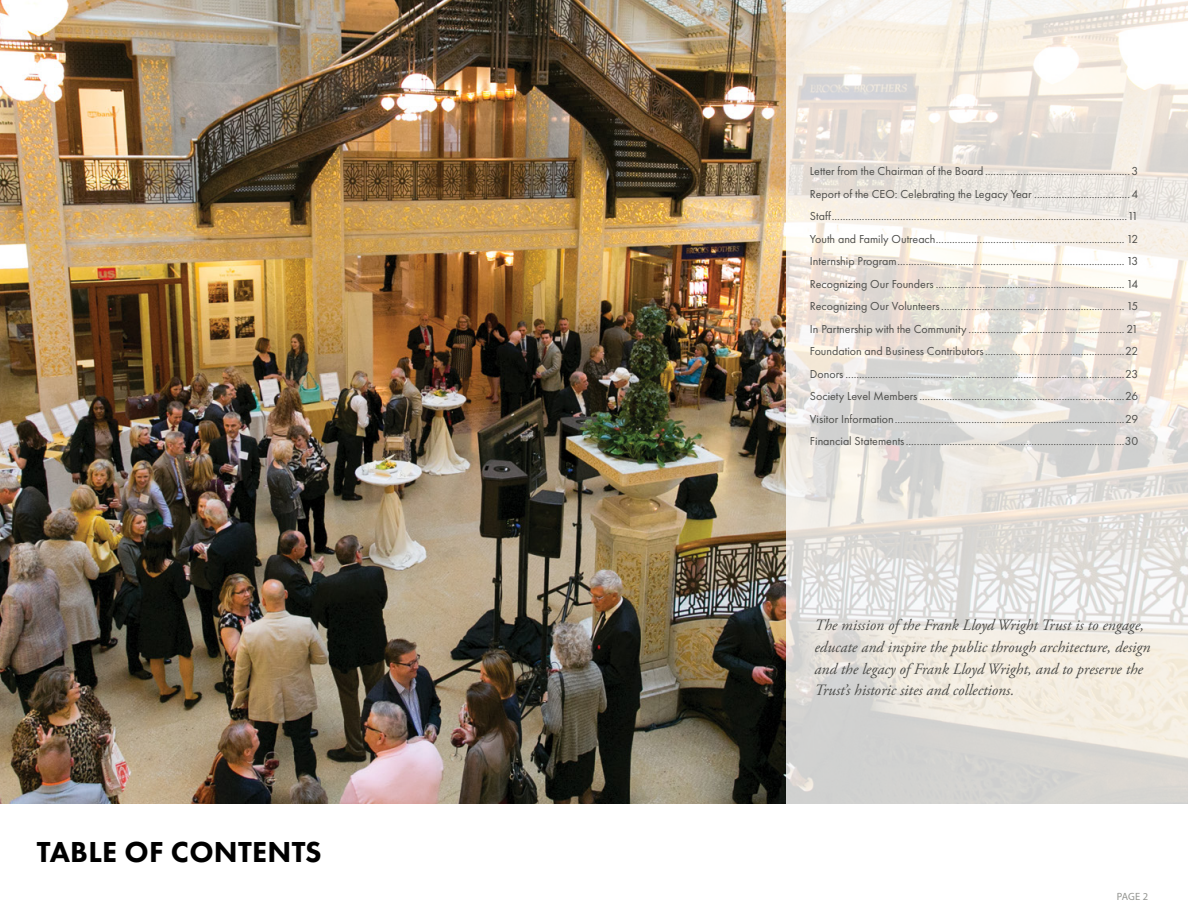
<style>
.page{position:relative;width:1188px;height:918px;background:#fff}
.page>*{position:absolute;margin:0;border:0;box-sizing:border-box;transform-origin:0 0}
.t1{font:800 30px "Futura PT";letter-spacing:.01em;color:#000}
.t2{font:italic 15.75px/21.8px "Adobe Garamond Pro";color:#4d4d4a}
.t3{font:12px/22.5px "Futura PT";color:#4d4d4a;text-align:justify}
.t4{font:10.5px "Myriad Pro";color:#949591}
</style>
<div class="page">
<img style="left:0;top:0;width:786px;height:804px">
<svg style="left:786px;top:0;width:402px;height:804px;background:#e9e4de"></svg>
<h1 class="t1" style="left:37px;top:834px;width:286px">TABLE OF CONTENTS</h1>
<p class="t3" style="left:810px;top:160px;width:330px">Letter from the Chairman of the Board.....................................................3<br>Report of the CEO: Celebrating the Legacy Year ...................................4<br>Staff............................................................................................................11<br>Youth and Family Outreach..................................................................... 12<br>Internship Program................................................................................... 13<br>Recognizing Our Founders ..................................................................... 14<br>Recognizing Our Volunteers................................................................... 15<br>In Partnership with the Community ......................................................... 21<br>Foundation and Business Contributors...................................................22<br>Donors ......................................................................................................23<br>Society Level Members ...........................................................................26<br>Visitor Information....................................................................................29<br>Financial Statements................................................................................30</p>
<h2 class="t2" style="left:814px;top:615px;width:337px">The mission of the Frank Lloyd Wright Trust is to engage, educate and inspire the public through architecture, design and the legacy of Frank Lloyd Wright, and to preserve the Trust’s historic sites and collections.</h2>
<p class="t4" style="left:1117px;top:890px;width:33px">PAGE 2</p>
</div>
